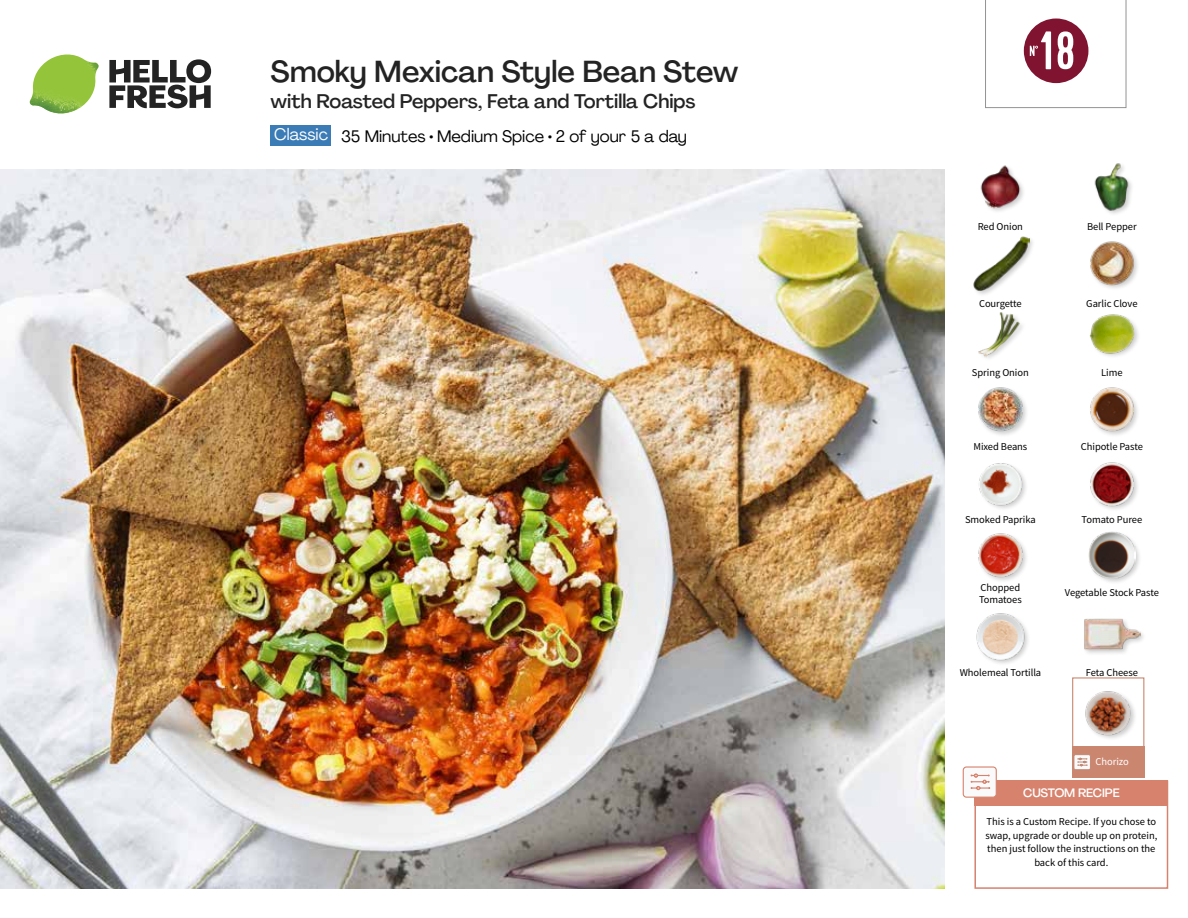
<style>
.page{position:relative;width:1188px;height:918px;background:#fff}
.page>*{position:absolute;margin:0;border:0;box-sizing:border-box;transform-origin:0 0}
.t1{font:54px "Kapra";color:#fff}
.t2{font:500 30px "Agrandir";color:#232323}
.t3{font:500 19.5px "Agrandir";color:#232323}
.t4{font:16.5px "Agrandir";color:#000}
.t5{font:16.5px "Agrandir";color:#fff}
.t6{font:500 12px "Agrandir";letter-spacing:-.01em;color:#fff}
.t7{font:10.5px/13.5px "Source Sans Pro";letter-spacing:-.005em;color:#000}
.t8{font:10.5px "Source Sans Pro";letter-spacing:-.005em;color:#fff}
</style>
<div class="page">
<svg style="left:109px;top:59px;width:102px;height:49px"></svg>
<img style="left:30px;top:55px;width:69px;height:59px">
<img style="left:0;top:170px;width:945px;height:718px">
<div style="left:974px;top:780px;width:194px;height:109px;border:2px solid #d6826d"></div>
<div style="left:974px;top:780px;width:194px;height:26px;background:#d6826d"></div>
<div style="left:963px;top:767px;width:33px;height:30px;background:#fafafa;border-radius:3px"></div>
<div style="left:963px;top:766px;width:34px;height:32px;border:1px solid #d6826d;border-radius:3px"></div>
<svg style="left:971px;top:773px;width:19px;height:17px"></svg>
<div style="left:271px;top:125px;width:60px;height:20px;background:#3b7cb7"></div>
<div style="left:1072px;top:677px;width:72px;height:73px;border:1px solid #cb8670"></div>
<div style="left:1072px;top:746px;width:72px;height:32px;background:#cb8670"></div>
<div style="left:1074px;top:755px;width:16px;height:15px;background:#fafafa;border-radius:2px"></div>
<div style="left:1074px;top:754px;width:17px;height:16px;border:1px solid #c18975;border-radius:2px"></div>
<svg style="left:1078px;top:758px;width:10px;height:8px"></svg>
<img style="left:1085px;top:691px;width:50px;height:48px">
<img style="left:979px;top:463px;width:47px;height:46px">
<img style="left:978px;top:533px;width:49px;height:48px">
<div style="left:1087px;top:530px;width:55px;height:55px;background:#000;opacity:.2"></div>
<img style="left:1089px;top:531px;width:46px;height:47px">
<img style="left:1090px;top:462px;width:48px;height:48px">
<img style="left:978px;top:312px;width:45px;height:46px">
<img style="left:978px;top:387px;width:49px;height:48px">
<img style="left:1090px;top:387px;width:48px;height:48px">
<div style="left:1089px;top:314px;width:52px;height:45px;background:#000;opacity:.2"></div>
<img style="left:1089px;top:314px;width:48px;height:45px">
<img style="left:980px;top:165px;width:43px;height:46px">
<div style="left:973px;top:235px;width:63px;height:62px;background:#000;opacity:.2"></div>
<img style="left:973px;top:235px;width:56px;height:57px">
<img style="left:1090px;top:241px;width:48px;height:48px">
<img style="left:1094px;top:163px;width:38px;height:51px">
<img style="left:976px;top:613px;width:52px;height:51px">
<div style="left:1083px;top:617px;width:64px;height:40px;background:#000;opacity:.2"></div>
<img style="left:1083px;top:617px;width:58px;height:40px">
<svg style="left:985px;top:0;width:141px;height:109px"></svg>
<h2 class="t2" style="left:271px;top:53px;width:469px">Smoky Mexican Style Bean Stew</h2>
<h3 class="t3" style="left:271px;top:89px;width:426px">with Roasted Peppers, Feta and Tortilla Chips</h3>
<h3 class="t5" style="left:274px;top:124px;width:55px">Classic</h3>
<h3 class="t4" style="left:341px;top:126px;width:348px">35 Minutes • Medium Spice • 2 of your 5 a day</h3>
<h1 class="t1" style="left:1040px;top:19px;width:36px">18</h1>
<p class="t7" style="left:978px;top:220px;width:47px">Red Onion</p>
<p class="t7" style="left:1087px;top:220px;width:51px">Bell Pepper</p>
<p class="t7" style="left:979px;top:297px;width:44px">Courgette</p>
<p class="t7" style="left:1086px;top:297px;width:53px">Garlic Clove</p>
<p class="t7" style="left:972px;top:365px;width:58px">Spring Onion</p>
<p class="t7" style="left:1101px;top:365px;width:23px">Lime</p>
<p class="t7" style="left:973px;top:439px;width:55px">Mixed Beans</p>
<p class="t7" style="left:1081px;top:439px;width:64px">Chipotle Paste</p>
<p class="t7" style="left:965px;top:513px;width:72px">Smoked Paprika</p>
<p class="t7" style="left:1082px;top:513px;width:62px">Tomato Puree</p>
<p class="t7" style="left:979px;top:582px;width:44px;line-height:12px">Chopped<br>Tomatoes</p>
<p class="t7" style="left:1065px;top:586px;width:95px">Vegetable Stock Paste</p>
<p class="t7" style="left:960px;top:665px;width:83px">Wholemeal Tortilla</p>
<p class="t7" style="left:1086px;top:665px;width:54px">Feta Cheese</p>
<p class="t8" style="left:1096px;top:754px;width:35px">Chorizo</p>
<p class="t6" style="left:1023px;top:785px;width:98px">CUSTOM RECIPE</p>
<p class="t7" style="left:985px;top:815px;width:174px;text-align:center">This is a Custom Recipe. If you chose to swap, upgrade or double up on protein, then just follow the instructions on the back of this card.</p>
</div>
